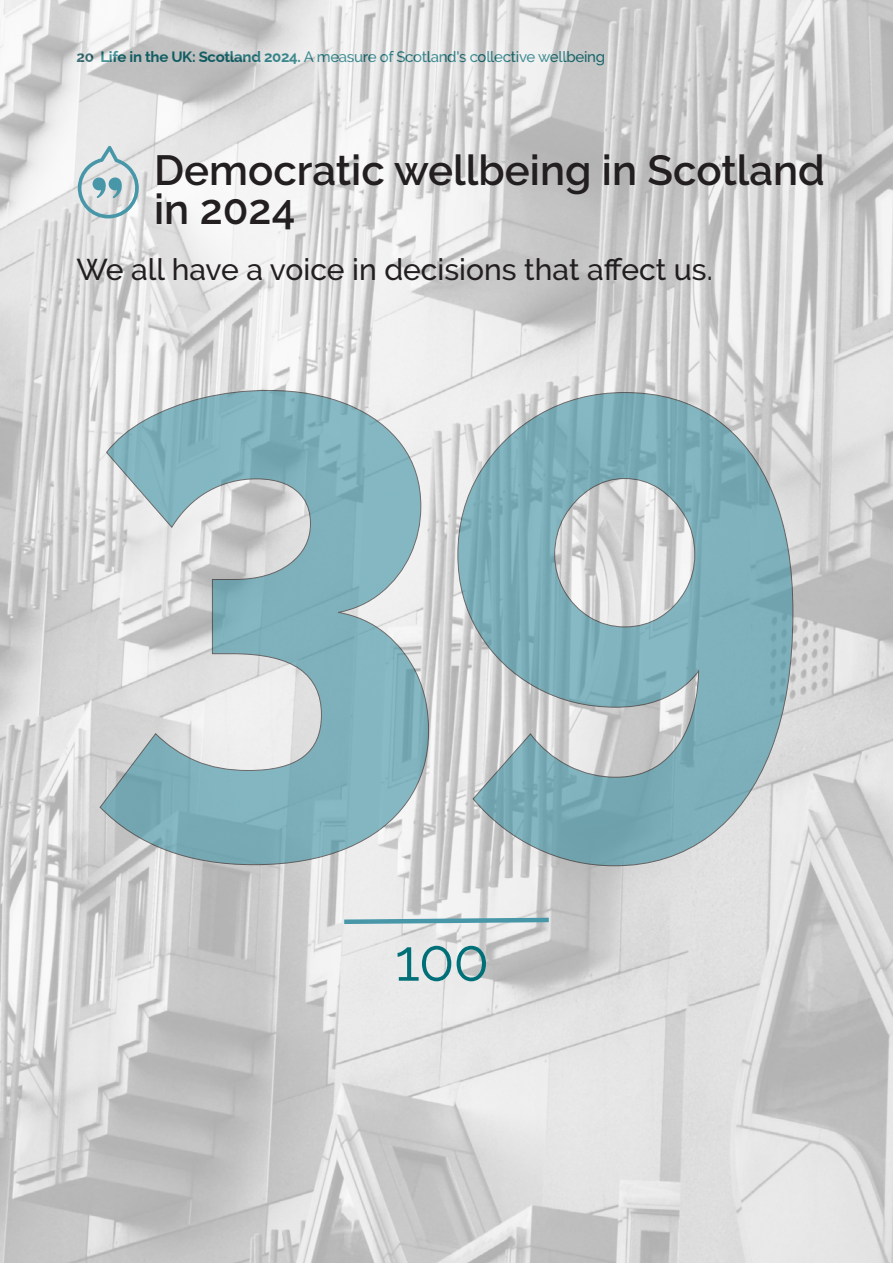
<style>
.page{position:relative;width:893px;height:1263px;background:#fff}
.page>*{position:absolute;margin:0;border:0;box-sizing:border-box;transform-origin:0 0}
.t1{font:58.5px "Raleway";color:#007078}
.t2{font:600 42px "Raleway";color:#231f20}
.t3{font:500 30px "Raleway";color:#231f20}
.t4{font:500 15px "Raleway";letter-spacing:-.02em;color:#007078}
.s1{font-weight:700;color:#004750}
.s2{font-weight:700}
</style>
<div class="page">
<img style="left:0;top:0;width:893px;height:1263px">
<svg style="left:100px;top:390px;width:329px;height:475px;background:#a9c5ca"></svg>
<svg style="left:457px;top:392px;width:336px;height:474px;background:#9dbcc2"></svg>
<svg style="left:340px;top:915px;width:213px;height:11px"></svg>
<svg style="left:78px;top:146px;width:61px;height:73px;background:#bfd2d6"></svg>
<p class="t4" style="left:77px;top:48px;width:530px"><span class="s1">20</span> <span class="s2">Life in the UK: Scotland 2024.</span> A measure of Scotland's collective wellbeing</p>
<p class="t2" style="left:154px;top:146px;width:672px">Democratic wellbeing in Scotland</p>
<p class="t2" style="left:154px;top:185px;width:143px">in 2024</p>
<p class="t3" style="left:77px;top:252px;width:638px">We all have a voice in decisions that affect us.</p>
<p class="t1" style="left:395px;top:913px;width:96px">100</p>
</div>
